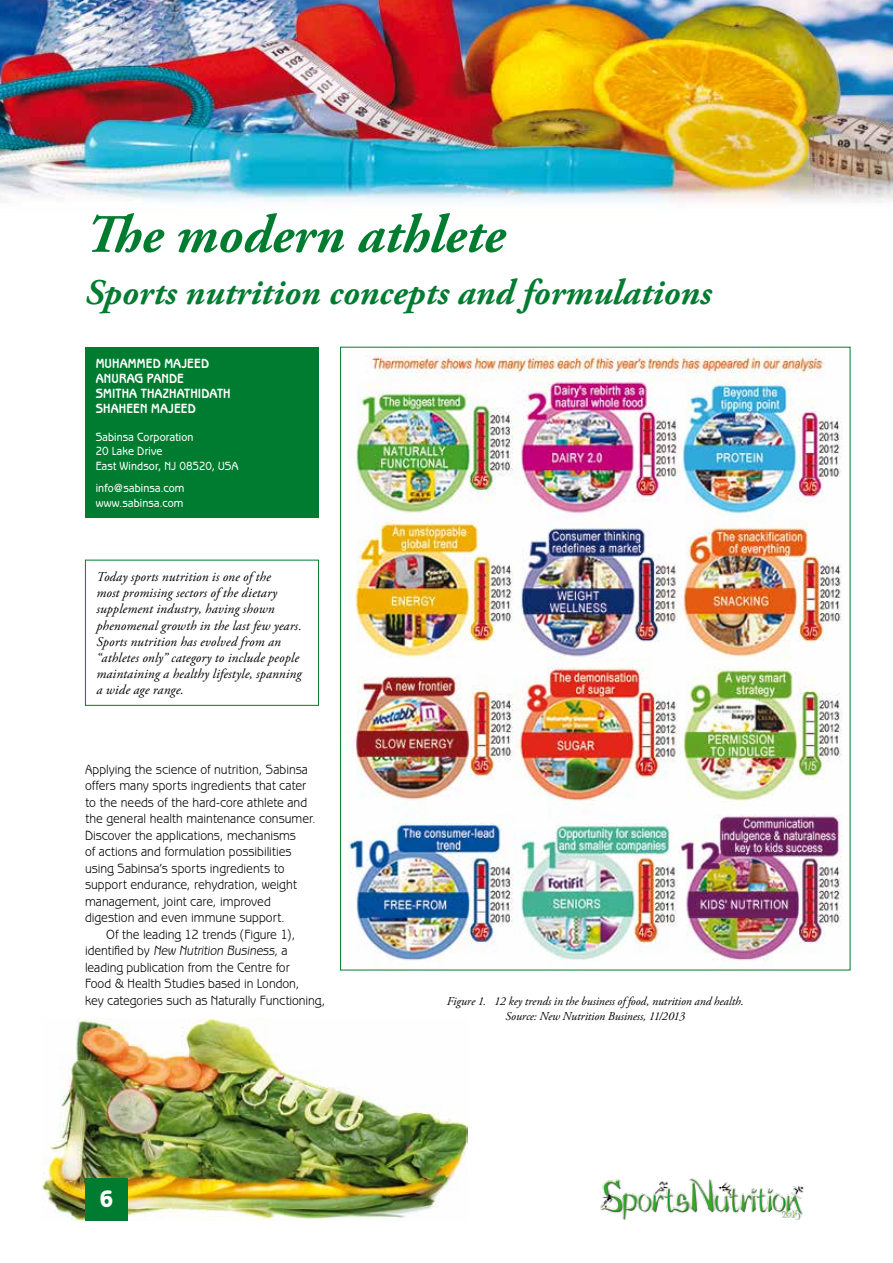
<style>
.page{position:relative;width:893px;height:1263px;background:#fff}
.page>*{position:absolute;margin:0;border:0;box-sizing:border-box;transform-origin:0 0}
.t1{font:italic 700 54px "Adobe Garamond Pro";color:#007c30}
.t2{font:italic 700 36px "Adobe Garamond Pro";color:#007c30}
.t3{font:800 24px "Benguiat Gothic";color:#fff;scale:.9 1}
.t4{font:13.5px "Benguiat Gothic";color:#000;scale:.9 1}
.t5{font:italic 13.5px/16.2px "Adobe Garamond Pro";letter-spacing:.01em;color:#000}
.t6{font:700 13.5px/15px "Benguiat Gothic";letter-spacing:.01em;color:#fff;scale:.9 1}
.t7{font:italic 13.5px "Benguiat Gothic";letter-spacing:-.01em;color:#000;scale:.9 1}
.t8{font:italic 12px/15px "Adobe Garamond Pro";letter-spacing:-.005em;color:#000;text-align:center}
.t9{font:500 12px/14.2px "Benguiat Gothic";letter-spacing:.01em;color:#fff;scale:.9 1}
.s1{font-style:normal}
</style>
<div class="page">
<img style="left:0;top:0;width:893px;height:203px">
<img style="left:43px;top:1018px;width:425px;height:202px">
<img style="left:600px;top:1178px;width:204px;height:42px">
<div style="left:85px;top:560px;width:234px;height:146px;border:1px solid #007c30"></div>
<div style="left:85px;top:347px;width:234px;height:170px;background:#007c30"></div>
<img style="left:342px;top:349px;width:500px;height:619px">
<div style="left:85px;top:1178px;width:43px;height:42px;background:#007c30"></div>
<h1 class="t1" style="left:85px;top:203px;width:421px">The modern athlete</h1>
<h2 class="t2" style="left:85px;top:272px;width:628px">Sports nutrition concepts and formulations</h2>
<p class="t6" style="left:96px;top:355px;width:151px">MUHAMMED MAJEED<br>ANURAG PANDE<br>SMITHA THAZHATHIDATH<br>SHAHEEN MAJEED</p>
<p class="t9" style="left:96px;top:430px;width:161px">Sabinsa Corporation<br>20 Lake Drive<br>East Windsor, NJ 08520, USA</p>
<p class="t9" style="left:96px;top:481px;width:100px">info@sabinsa.com www.sabinsa.com</p>
<p class="t5" style="left:96px;top:569px;width:207px">Today sports nutrition is one of the<br>most promising sectors of the dietary supplement industry, having shown phenomenal growth in the last few years.<br>Sports nutrition has evolved from an “athletes only” category to include people maintaining a healthy lifestyle, spanning a wide age range.</p>
<p class="t4" style="left:85px;top:761px;width:249px">Applying the science of nutrition, Sabinsa</p>
<p class="t4" style="left:85px;top:778px;width:247px">offers many sports ingredients that cater</p>
<p class="t4" style="left:85px;top:794px;width:248px">to the needs of the hard-core athlete and</p>
<p class="t4" style="left:85px;top:811px;width:258px">the general health maintenance consumer.</p>
<p class="t4" style="left:85px;top:827px;width:236px">Discover the applications, mechanisms</p>
<p class="t4" style="left:85px;top:844px;width:231px">of actions and formulation possibilities</p>
<p class="t4" style="left:85px;top:860px;width:223px">using Sabinsa’s sports ingredients to</p>
<p class="t4" style="left:85px;top:877px;width:237px">support endurance, rehydration, weight</p>
<p class="t4" style="left:85px;top:893px;width:208px">management, joint care, improved</p>
<p class="t4" style="left:85px;top:910px;width:224px">digestion and even immune support.</p>
<p class="t4" style="left:106px;top:926px;width:212px">Of the leading 12 trends (Figure 1),</p>
<p class="t7" style="left:85px;top:943px;width:227px"><span class="s1">identified by</span> New Nutrition Business<span class="s1">, a</span></p>
<p class="t4" style="left:85px;top:959px;width:229px">leading publication from the Centre for</p>
<p class="t4" style="left:85px;top:976px;width:240px">Food &amp; Health Studies based in London,</p>
<p class="t4" style="left:85px;top:992px;width:269px">key categories such as Naturally Functioning,</p>
<p class="t8" style="left:447px;top:994px;width:298px">Figure 1. 12 key trends in the business of food, nutrition and health.<br>Source: New Nutrition Business, 11/2013</p>
<h3 class="t3" style="left:100px;top:1184px;width:16px">6</h3>
</div>
